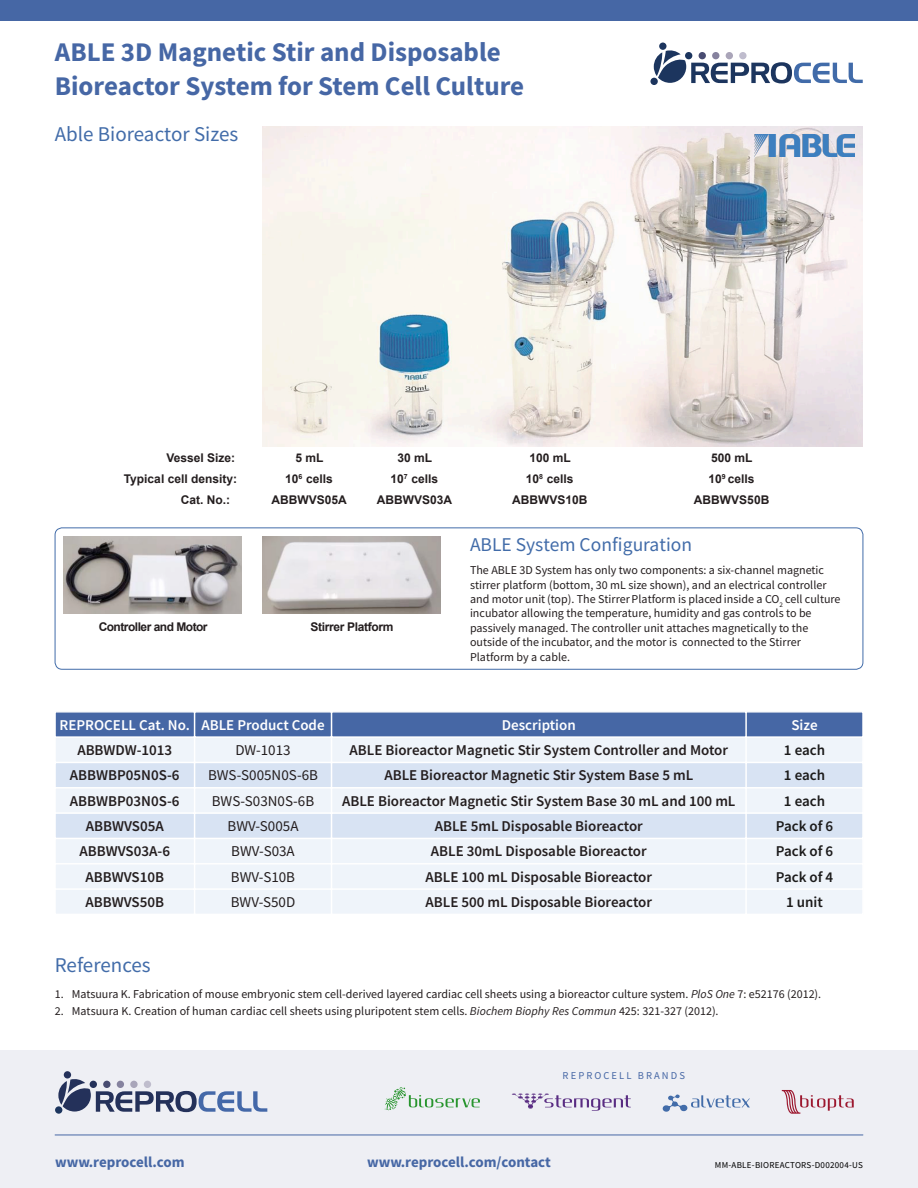
<style>
.page{position:relative;width:918px;height:1188px;background:#fff}
.page>*{position:absolute;margin:0;border:0;box-sizing:border-box;transform-origin:0 0}
.t1{font:700 27px "Source Sans Pro";color:#4667a5}
.t2{font:21px "Source Sans Pro";color:#426ca9}
.t3{font:19.5px "Source Sans Pro";color:#426ca9}
.t4{font:600 15px "Source Sans Pro";color:#241e1f}
.t5{font:15px "Source Sans Pro";color:#241e1f}
.t6{font:600 15px "Source Sans Pro";color:#fff}
.t7{font:700 15px "Source Sans Pro";color:#4667a5}
.t8{font:600 15px "Source Sans Pro";color:#1b1a1a}
.t9{font:12px "Source Sans Pro";color:#241e1f}
.t10{font:700 12px "Arial";color:#241e1f}
.t11{font:700 12px "Arial";letter-spacing:-.045em;color:#241e1f}
.t12{font:700 12px "Arial";letter-spacing:-.03em;color:#241e1f}
.t13{font:10.5px "Source Sans Pro";letter-spacing:.2em;color:#4667a5}
.t14{font:9px "Source Sans Pro";letter-spacing:.03em;color:#000}
.t15{font:700 7.05px "Arial";color:#241e1f}
.t16{font:7.05px "Source Sans Pro";color:#241e1f}
.s1{font-style:italic}
</style>
<div class="page">
<div style="left:0;top:0;width:918px;height:21px;background:#4667a5"></div>
<div style="left:55px;top:527px;width:808px;height:143px;border:1px solid #426ca9;border-radius:7px"></div>
<img style="left:262px;top:126px;width:601px;height:321px">
<img style="left:754px;top:135px;width:100px;height:21px">
<img style="left:64px;top:537px;width:177px;height:76px">
<img style="left:263px;top:537px;width:177px;height:76px">
<svg style="left:650px;top:43px;width:213px;height:42px"></svg>
<div style="left:55px;top:712px;width:808px;height:25px;background:#4667a5"></div>
<div style="left:56px;top:738px;width:806px;height:176px;background:#eff4fa"></div>
<svg style="left:56px;top:763px;width:806px;height:75px;fill:#d8e3f3"></svg>
<hr style="left:54px;top:711px;width:2px;height:204px;background:#fff">
<hr style="left:862px;top:711px;width:2px;height:204px;background:#fff">
<hr style="left:194px;top:712px;width:1px;height:202px;background:#fff">
<hr style="left:331px;top:712px;width:1px;height:202px;background:#fff">
<hr style="left:745px;top:712px;width:2px;height:202px;background:#fff">
<hr style="left:55px;top:711px;width:808px;height:2px;background:#fff">
<hr style="left:55px;top:736px;width:808px;height:2px;background:#fff">
<hr style="left:55px;top:762px;width:808px;height:1px;background:#fff">
<hr style="left:55px;top:787px;width:808px;height:2px;background:#fff">
<hr style="left:55px;top:812px;width:808px;height:2px;background:#fff">
<hr style="left:55px;top:838px;width:808px;height:1px;background:#fff">
<hr style="left:55px;top:863px;width:808px;height:2px;background:#fff">
<hr style="left:55px;top:888px;width:808px;height:2px;background:#fff">
<div style="left:0;top:1050px;width:918px;height:138px;background:#eeeff4"></div>
<hr style="left:55px;top:1135px;width:808px;height:1px;background:#4667a5">
<svg style="left:662px;top:1094px;width:88px;height:18px"></svg>
<svg style="left:385px;top:1087px;width:95px;height:23px"></svg>
<svg style="left:512px;top:1094px;width:119px;height:17px"></svg>
<svg style="left:782px;top:1090px;width:72px;height:24px"></svg>
<svg style="left:55px;top:1071px;width:212px;height:43px"></svg>
<p class="t1" style="left:55px;top:41px;width:447px">ABLE 3D Magnetic Stir and Disposable</p>
<p class="t1" style="left:55px;top:75px;width:471px">Bioreactor System for Stem Cell Culture</p>
<p class="t2" style="left:55px;top:125px;width:185px">Able Bioreactor Sizes</p>
<p class="t10" style="left:166px;top:454px;width:70px">Vessel Size:</p>
<p class="t10" style="left:295px;top:454px;width:30px">5 mL</p>
<p class="t10" style="left:397px;top:454px;width:36px">30 mL</p>
<p class="t10" style="left:529px;top:454px;width:43px">100 mL</p>
<p class="t10" style="left:711px;top:454px;width:43px">500 mL</p>
<p class="t10" style="left:124px;top:475px;width:115px">Typical cell density:</p>
<p class="t10" style="left:285px;top:475px;width:15px">10</p>
<p class="t15" style="left:299px;top:474px;width:5px">6</p>
<p class="t10" style="left:306px;top:475px;width:28px">cells</p>
<p class="t10" style="left:390px;top:475px;width:15px">10</p>
<p class="t15" style="left:404px;top:474px;width:5px">7</p>
<p class="t10" style="left:411px;top:475px;width:28px">cells</p>
<p class="t10" style="left:526px;top:475px;width:15px">10</p>
<p class="t15" style="left:539px;top:474px;width:5px">8</p>
<p class="t10" style="left:547px;top:475px;width:28px">cells</p>
<p class="t10" style="left:708px;top:475px;width:15px">10</p>
<p class="t15" style="left:722px;top:474px;width:5px">9</p>
<p class="t10" style="left:728px;top:475px;width:28px">cells</p>
<p class="t10" style="left:181px;top:496px;width:51px">Cat. No.:</p>
<p class="t10" style="left:272px;top:496px;width:77px">ABBWVS05A</p>
<p class="t10" style="left:377px;top:496px;width:77px">ABBWVS03A</p>
<p class="t10" style="left:512px;top:496px;width:77px">ABBWVS10B</p>
<p class="t10" style="left:694px;top:496px;width:77px">ABBWVS50B</p>
<p class="t11" style="left:99px;top:622px;width:110px">Controller and Motor</p>
<p class="t12" style="left:311px;top:622px;width:84px">Stirrer Platform</p>
<p class="t3" style="left:470px;top:537px;width:224px">ABLE System Configuration</p>
<p class="t9" style="left:470px;top:565px;width:356px">The ABLE 3D System has only two components: a six-channel magnetic</p>
<p class="t9" style="left:470px;top:580px;width:358px">stirrer platform (bottom, 30 mL size shown), and an electrical controller</p>
<p class="t9" style="left:470px;top:594px;width:311px">and motor unit (top). The Stirrer Platform is placed inside a CO</p>
<p class="t16" style="left:780px;top:602px;width:5px">2</p>
<p class="t9" style="left:785px;top:594px;width:57px">cell culture</p>
<p class="t9" style="left:470px;top:608px;width:343px">incubator allowing the temperature, humidity and gas controls to be</p>
<p class="t9" style="left:470px;top:623px;width:340px">passively managed. The controller unit attaches magnetically to the</p>
<p class="t9" style="left:470px;top:637px;width:332px">outside of the incubator, and the motor is connected to the Stirrer</p>
<p class="t9" style="left:470px;top:652px;width:102px">Platform by a cable.</p>
<p class="t6" style="left:60px;top:719px;width:132px">REPROCELL Cat. No.</p>
<p class="t6" style="left:201px;top:719px;width:125px">ABLE Product Code</p>
<p class="t6" style="left:502px;top:719px;width:76px">Description</p>
<p class="t6" style="left:791px;top:719px;width:28px">Size</p>
<p class="t4" style="left:77px;top:744px;width:96px">ABBWDW-1013</p>
<p class="t5" style="left:235px;top:744px;width:57px">DW-1013</p>
<p class="t4" style="left:350px;top:744px;width:380px">ABLE Bioreactor Magnetic Stir System Controller and Motor</p>
<p class="t8" style="left:784px;top:744px;width:43px">1 each</p>
<p class="t4" style="left:70px;top:769px;width:111px">ABBWBP05N0S-6</p>
<p class="t5" style="left:208px;top:769px;width:111px">BWS-S005N0S-6B</p>
<p class="t4" style="left:384px;top:769px;width:310px">ABLE Bioreactor Magnetic Stir System Base 5 mL</p>
<p class="t8" style="left:784px;top:769px;width:43px">1 each</p>
<p class="t4" style="left:70px;top:794px;width:111px">ABBWBP03N0S-6</p>
<p class="t5" style="left:212px;top:795px;width:104px">BWS-S03N0S-6B</p>
<p class="t4" style="left:342px;top:794px;width:395px">ABLE Bioreactor Magnetic Stir System Base 30 mL and 100 mL</p>
<p class="t8" style="left:784px;top:794px;width:43px">1 each</p>
<p class="t4" style="left:86px;top:820px;width:80px">ABBWVS05A</p>
<p class="t5" style="left:228px;top:820px;width:72px">BWV-S005A</p>
<p class="t4" style="left:435px;top:820px;width:210px">ABLE 5mL Disposable Bioreactor</p>
<p class="t8" style="left:776px;top:820px;width:59px">Pack of 6</p>
<p class="t4" style="left:80px;top:845px;width:92px">ABBWVS03A-6</p>
<p class="t5" style="left:231px;top:845px;width:65px">BWV-S03A</p>
<p class="t4" style="left:431px;top:845px;width:217px">ABLE 30mL Disposable Bioreactor</p>
<p class="t8" style="left:776px;top:845px;width:59px">Pack of 6</p>
<p class="t4" style="left:86px;top:870px;width:80px">ABBWVS10B</p>
<p class="t5" style="left:231px;top:871px;width:66px">BWV-S10B</p>
<p class="t4" style="left:426px;top:870px;width:228px">ABLE 100 mL Disposable Bioreactor</p>
<p class="t8" style="left:776px;top:870px;width:59px">Pack of 4</p>
<p class="t4" style="left:86px;top:896px;width:80px">ABBWVS50B</p>
<p class="t5" style="left:231px;top:896px;width:66px">BWV-S50D</p>
<p class="t4" style="left:426px;top:896px;width:228px">ABLE 500 mL Disposable Bioreactor</p>
<p class="t8" style="left:786px;top:896px;width:38px">1 unit</p>
<p class="t2" style="left:55px;top:956px;width:97px">References</p>
<p class="t9" style="left:55px;top:989px;width:768px">1. Matsuura K. Fabrication of mouse embryonic stem cell-derived layered cardiac cell sheets using a bioreactor culture system. <span class="s1">PloS One</span> 7: e52176 (2012).</p>
<p class="t9" style="left:55px;top:1006px;width:665px">2. Matsuura K. Creation of human cardiac cell sheets using pluripotent stem cells. <span class="s1">Biochem Biophy Res Commun</span> 425: 321-327 (2012).</p>
<p class="t13" style="left:563px;top:1071px;width:124px">REPROCELL BRANDS</p>
<p class="t7" style="left:55px;top:1155px;width:131px">www.reprocell.com</p>
<p class="t7" style="left:367px;top:1156px;width:185px">www.reprocell.com/contact</p>
<p class="t14" style="left:715px;top:1161px;width:150px">MM-ABLE-BIOREACTORS-D002004-US</p>
</div>
